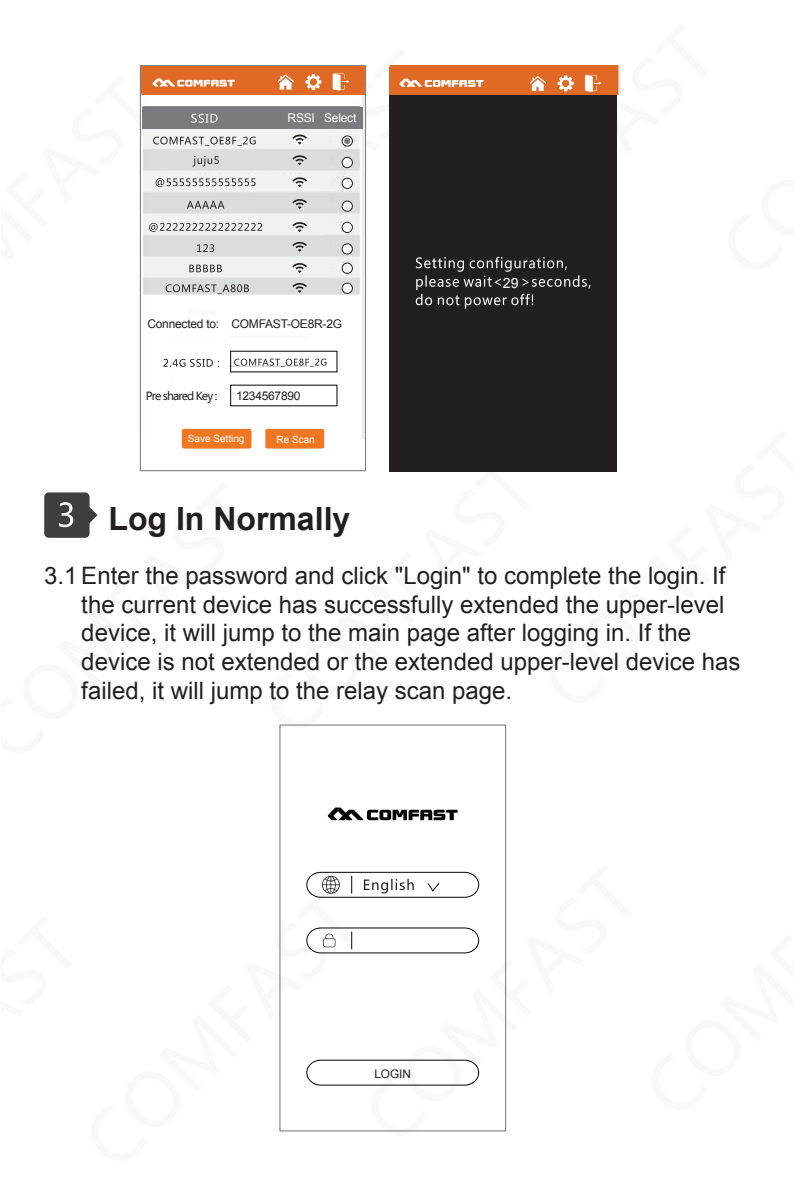
<style>
.page{position:relative;width:794px;height:1191px;background:#fff}
.page>*{position:absolute;margin:0;border:0;box-sizing:border-box;transform-origin:0 0}
.t1{font:700 32px "Arial";color:#231f20}
.t2{font:24px/28.8px "Arial";color:#231f20}
.t3{font:14px "Arial";color:#fff}
.t4{font:12px "Arial";letter-spacing:-.02em;color:#231f20}
.t5{font:12px "Arial";letter-spacing:-.02em;color:#fff}
.t6{font:11.2px "Microsoft Ya Hei";letter-spacing:-.08em;color:#231f20}
.t7{font:10px "Arial";color:#fff}
</style>
<div class="page">
<svg style="left:366px;top:65px;width:62px;height:256px"></svg>
<svg style="left:371px;top:863px;width:136px;height:269px"></svg>
<svg style="left:44px;top:492px;width:53px;height:46px"></svg>
<img style="left:389px;top:66px;width:231px;height:28px">
<div style="left:389px;top:94px;width:228px;height:377px;background:#231f20"></div>
<div style="left:389px;top:67px;width:228px;height:28px;background:#e16926"></div>
<svg style="left:399px;top:79px;width:84px;height:8px"></svg>
<img style="left:142px;top:67px;width:222px;height:372px">
<div style="left:142px;top:107px;width:220px;height:21px;background:#7b7b7f"></div>
<div style="left:150px;top:132px;width:159px;height:16px;background:#f0f1f1"></div>
<div style="left:145px;top:174px;width:180px;height:17px;background:#f0f1f1"></div>
<div style="left:145px;top:218px;width:180px;height:17px;background:#f0f1f1"></div>
<div style="left:147px;top:260px;width:179px;height:17px;background:#f0f1f1"></div>
<div style="left:163px;top:279px;width:192px;height:15px;background:#dbdcdd"></div>
<div style="left:167px;top:314px;width:60px;height:16px;background:#fff"></div>
<div style="left:170px;top:341px;width:53px;height:17px;background:#fff"></div>
<div style="left:173px;top:370px;width:53px;height:16px;background:#fff"></div>
<div style="left:227px;top:337px;width:86px;height:24px;background:#fff"></div>
<div style="left:227px;top:367px;width:85px;height:57px;background:#fff"></div>
<div style="left:143px;top:66px;width:222px;height:29px;background:#e16926"></div>
<svg style="left:139px;top:74px;width:123px;height:235px"></svg>
<div style="left:335px;top:263px;width:20px;height:12px;background:#f0f1f1"></div>
<div style="left:331px;top:241px;width:26px;height:14px;background:#dbdcdd"></div>
<div style="left:335px;top:196px;width:20px;height:15px;background:#dbdcdd"></div>
<div style="left:331px;top:218px;width:25px;height:15px;background:#f0f1f1"></div>
<div style="left:335px;top:177px;width:19px;height:13px;background:#f0f1f1"></div>
<svg style="left:332px;top:134px;width:24px;height:14px"></svg>
<div style="left:334px;top:154px;width:21px;height:14px;background:#dbdcdd"></div>
<svg style="left:305px;top:74px;width:16px;height:16px"></svg>
<svg style="left:278px;top:74px;width:16px;height:16px"></svg>
<svg style="left:333px;top:73px;width:16px;height:18px"></svg>
<div style="left:342px;top:136px;width:11px;height:10px;border:1px solid #231f20;border-radius:50%"></div>
<div style="left:342px;top:157px;width:10px;height:11px;background:#fff;border-radius:50%"></div>
<div style="left:342px;top:157px;width:11px;height:11px;border:1px solid #231f20;border-radius:50%"></div>
<div style="left:342px;top:178px;width:10px;height:10px;background:#fff;border-radius:50%"></div>
<div style="left:342px;top:178px;width:11px;height:11px;border:1px solid #231f20;border-radius:50%"></div>
<div style="left:342px;top:201px;width:10px;height:10px;background:#fff;border-radius:50%"></div>
<div style="left:342px;top:201px;width:11px;height:11px;border:1px solid #231f20;border-radius:50%"></div>
<div style="left:342px;top:222px;width:10px;height:10px;background:#fff;border-radius:50%"></div>
<div style="left:342px;top:222px;width:11px;height:11px;border:1px solid #231f20;border-radius:50%"></div>
<div style="left:342px;top:244px;width:10px;height:10px;background:#fff;border-radius:50%"></div>
<div style="left:342px;top:243px;width:11px;height:11px;border:1px solid #231f20;border-radius:50%"></div>
<div style="left:342px;top:263px;width:10px;height:10px;background:#fff;border-radius:50%"></div>
<div style="left:342px;top:263px;width:11px;height:11px;border:1px solid #231f20;border-radius:50%"></div>
<div style="left:342px;top:283px;width:10px;height:10px;background:#fff;border-radius:50%"></div>
<div style="left:342px;top:283px;width:11px;height:11px;border:1px solid #231f20;border-radius:50%"></div>
<svg style="left:163px;top:359px;width:56px;height:8px"></svg>
<div style="left:230px;top:351px;width:107px;height:21px;border:1px solid #231f20"></div>
<div style="left:230px;top:384px;width:107px;height:22px;border:1px solid #231f20"></div>
<svg style="left:344px;top:138px;width:6px;height:6px"></svg>
<svg style="left:234px;top:358px;width:92px;height:9px"></svg>
<svg style="left:557px;top:75px;width:16px;height:16px"></svg>
<svg style="left:530px;top:76px;width:16px;height:15px"></svg>
<svg style="left:585px;top:75px;width:16px;height:17px"></svg>
<svg style="left:328px;top:807px;width:129px;height:13px"></svg>
<div style="left:279px;top:724px;width:227px;height:407px;border:1px solid #808285"></div>
<svg style="left:306px;top:1059px;width:174px;height:27px"></svg>
<svg style="left:306px;top:927px;width:174px;height:27px"></svg>
<svg style="left:306px;top:871px;width:174px;height:27px"></svg>
<svg style="left:416px;top:257px;width:174px;height:51px"></svg>
<svg style="left:292px;top:283px;width:15px;height:10px"></svg>
<svg style="left:292px;top:263px;width:15px;height:10px"></svg>
<svg style="left:292px;top:242px;width:15px;height:10px"></svg>
<svg style="left:292px;top:222px;width:15px;height:10px"></svg>
<svg style="left:292px;top:199px;width:15px;height:10px"></svg>
<svg style="left:292px;top:177px;width:15px;height:10px"></svg>
<svg style="left:292px;top:155px;width:15px;height:10px"></svg>
<svg style="left:292px;top:135px;width:15px;height:9px"></svg>
<svg style="left:182px;top:429px;width:69px;height:19px"></svg>
<div style="left:265px;top:429px;width:59px;height:19px;background:#f27722;border-radius:2px"></div>
<p class="t5" style="left:288px;top:110px;width:70px">RSSI Select</p>
<p class="t4" style="left:147px;top:315px;width:196px">Connected to: COMFAST-OE8R-2G</p>
<p class="t6" style="left:146px;top:388px;width:73px">Pre shared Key :</p>
<p class="t4" style="left:236px;top:388px;width:66px">1234567890</p>
<p class="t7" style="left:188px;top:432px;width:58px">Save Setting</p>
<p class="t7" style="left:276px;top:433px;width:40px">Re Scan</p>
<p class="t3" style="left:503px;top:273px;width:17px">29</p>
<h1 class="t1" style="left:108px;top:497px;width:243px">Log In Normally</h1>
<p class="t2" style="left:81px;top:561px;width:661px;text-indent:-37px">3.1 Enter the password and click "Login" to complete the login. If the current device has successfully extended the upper-level device, it will jump to the main page after logging in. If the device is not extended or the extended upper-level device has failed, it will jump to the relay scan page.</p>
<p class="t4" style="left:374px;top:1065px;width:38px">LOGIN</p>
</div>
